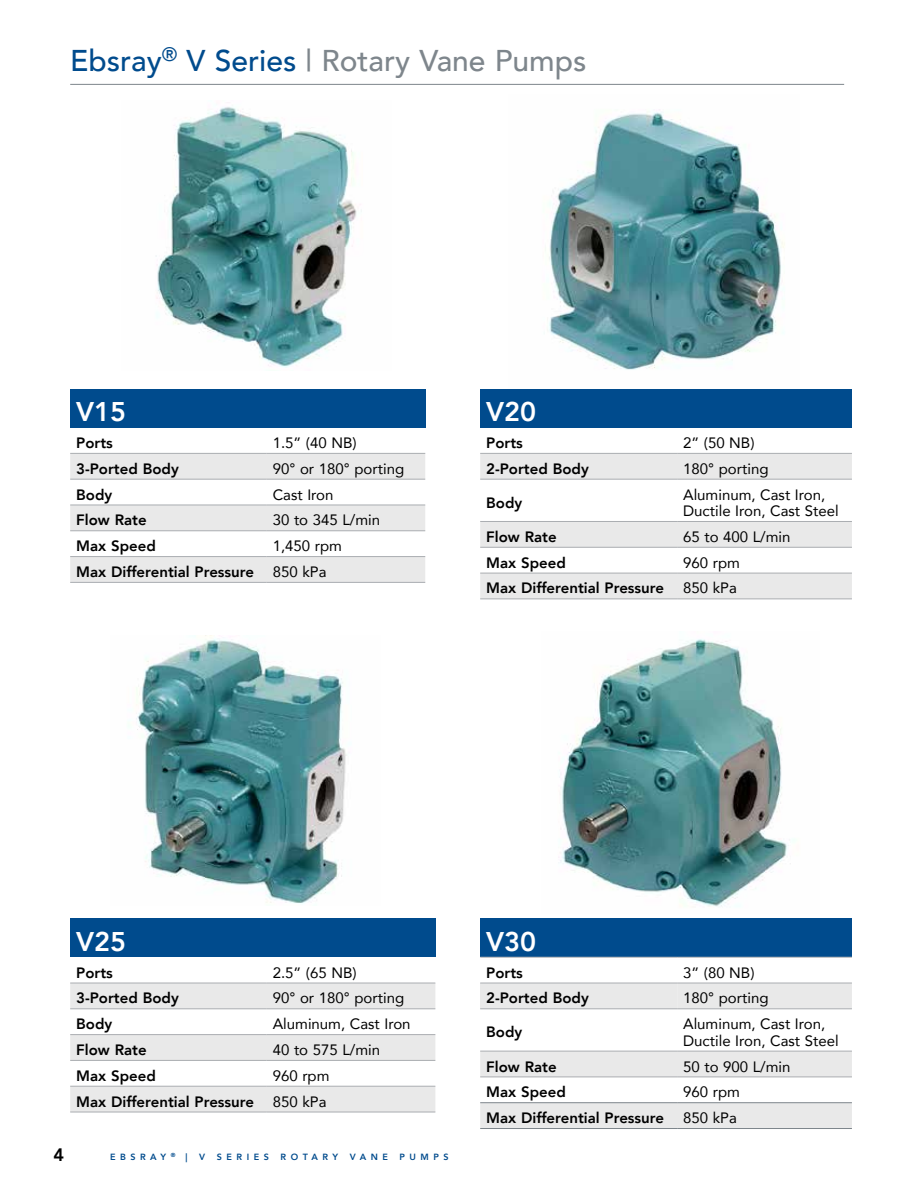
<style>
.page{position:relative;width:918px;height:1188px;background:#fff}
.page>*{position:absolute;margin:0;border:0;box-sizing:border-box;transform-origin:0 0}
.t1{font:500 30px "Avenir";color:#7e868c}
.t2{font:800 27px "Avenir";color:#fff}
.t3{font:800 18px "Avenir";color:#000}
.t4{font:800 15px/25.8px "Avenir";color:#000}
.t5{font:15px/16.5px "Avenir";color:#000}
.t6{font:800 9px "Avenir";letter-spacing:.5em;color:#004b8d}
.s1{color:#004b8d}
.s2{font-weight:400}
</style>
<div class="page">
<img style="left:156px;top:107px;width:206px;height:261px">
<img style="left:128px;top:635px;width:219px;height:269px">
<img style="left:549px;top:109px;width:236px;height:261px">
<img style="left:558px;top:639px;width:237px;height:268px">
<hr style="left:70px;top:84px;width:774px;height:1px;background:#7e868c">
<div style="left:70px;top:389px;width:355px;height:39px;background:#004b8d"></div>
<svg style="left:70px;top:454px;width:355px;height:128px;fill:#e9e9e9"></svg>
<hr style="left:70px;top:453px;width:197px;height:1px;background:#aaadb1">
<hr style="left:267px;top:453px;width:158px;height:1px;background:#aaadb1">
<hr style="left:70px;top:479px;width:197px;height:1px;background:#aaadb1">
<hr style="left:267px;top:479px;width:158px;height:1px;background:#aaadb1">
<hr style="left:70px;top:505px;width:197px;height:1px;background:#aaadb1">
<hr style="left:267px;top:505px;width:158px;height:1px;background:#aaadb1">
<hr style="left:70px;top:531px;width:197px;height:1px;background:#aaadb1">
<hr style="left:267px;top:531px;width:158px;height:1px;background:#aaadb1">
<hr style="left:70px;top:556px;width:197px;height:1px;background:#aaadb1">
<hr style="left:267px;top:556px;width:158px;height:1px;background:#aaadb1">
<hr style="left:70px;top:582px;width:197px;height:1px;background:#aaadb1">
<hr style="left:267px;top:582px;width:158px;height:1px;background:#aaadb1">
<div style="left:70px;top:918px;width:365px;height:39px;background:#004b8d"></div>
<svg style="left:70px;top:984px;width:365px;height:128px;fill:#e9e9e9"></svg>
<hr style="left:70px;top:983px;width:197px;height:1px;background:#aaadb1">
<hr style="left:267px;top:983px;width:168px;height:1px;background:#aaadb1">
<hr style="left:70px;top:1009px;width:197px;height:1px;background:#aaadb1">
<hr style="left:267px;top:1009px;width:168px;height:1px;background:#aaadb1">
<hr style="left:70px;top:1034px;width:197px;height:1px;background:#aaadb1">
<hr style="left:267px;top:1034px;width:168px;height:1px;background:#aaadb1">
<hr style="left:70px;top:1060px;width:197px;height:1px;background:#aaadb1">
<hr style="left:267px;top:1060px;width:168px;height:1px;background:#aaadb1">
<hr style="left:70px;top:1086px;width:197px;height:1px;background:#aaadb1">
<hr style="left:267px;top:1086px;width:168px;height:1px;background:#aaadb1">
<hr style="left:70px;top:1112px;width:197px;height:1px;background:#aaadb1">
<hr style="left:267px;top:1112px;width:168px;height:1px;background:#aaadb1">
<div style="left:480px;top:389px;width:372px;height:39px;background:#004b8d"></div>
<svg style="left:480px;top:454px;width:372px;height:145px;fill:#e9e9e9"></svg>
<hr style="left:480px;top:453px;width:197px;height:1px;background:#aaadb1">
<hr style="left:677px;top:453px;width:175px;height:1px;background:#aaadb1">
<hr style="left:480px;top:479px;width:197px;height:1px;background:#aaadb1">
<hr style="left:677px;top:479px;width:175px;height:1px;background:#aaadb1">
<hr style="left:480px;top:521px;width:197px;height:1px;background:#aaadb1">
<hr style="left:677px;top:521px;width:175px;height:1px;background:#aaadb1">
<hr style="left:480px;top:547px;width:197px;height:1px;background:#aaadb1">
<hr style="left:677px;top:547px;width:175px;height:1px;background:#aaadb1">
<hr style="left:480px;top:573px;width:197px;height:1px;background:#aaadb1">
<hr style="left:677px;top:573px;width:175px;height:1px;background:#aaadb1">
<hr style="left:480px;top:599px;width:197px;height:1px;background:#aaadb1">
<hr style="left:677px;top:599px;width:175px;height:1px;background:#aaadb1">
<div style="left:480px;top:918px;width:372px;height:39px;background:#004b8d"></div>
<svg style="left:480px;top:984px;width:372px;height:144px;fill:#e9e9e9"></svg>
<hr style="left:480px;top:957px;width:197px;height:1px;background:#aaadb1">
<hr style="left:677px;top:957px;width:175px;height:1px;background:#aaadb1">
<hr style="left:480px;top:983px;width:197px;height:1px;background:#aaadb1">
<hr style="left:677px;top:983px;width:175px;height:1px;background:#aaadb1">
<hr style="left:480px;top:1009px;width:197px;height:1px;background:#aaadb1">
<hr style="left:677px;top:1009px;width:175px;height:1px;background:#aaadb1">
<hr style="left:480px;top:1051px;width:197px;height:1px;background:#aaadb1">
<hr style="left:677px;top:1051px;width:175px;height:1px;background:#aaadb1">
<hr style="left:480px;top:1077px;width:197px;height:1px;background:#aaadb1">
<hr style="left:677px;top:1077px;width:175px;height:1px;background:#aaadb1">
<hr style="left:480px;top:1102px;width:197px;height:1px;background:#7e868c">
<hr style="left:677px;top:1102px;width:175px;height:1px;background:#7e868c">
<hr style="left:480px;top:1128px;width:197px;height:1px;background:#7e868c">
<hr style="left:677px;top:1128px;width:175px;height:1px;background:#7e868c">
<h1 class="t1" style="left:70px;top:34px;width:518px"><span class="s1">Ebsray</span><sup>®</sup> <span class="s1">V Series</span> | Rotary Vane Pumps</h1>
<h2 class="t2" style="left:76px;top:391px;width:51px">V15</h2>
<p class="t4" style="left:76px;top:430px;width:38px">Ports</p>
<p class="t5" style="left:273px;top:434px;width:85px">1.5” (40 NB)</p>
<p class="t4" style="left:76px;top:456px;width:104px">3-Ported Body</p>
<p class="t5" style="left:273px;top:460px;width:133px">90° or 180° porting</p>
<p class="t4" style="left:76px;top:481px;width:38px">Body</p>
<p class="t5" style="left:273px;top:486px;width:62px">Cast Iron</p>
<p class="t4" style="left:76px;top:507px;width:72px">Flow Rate</p>
<p class="t5" style="left:273px;top:511px;width:109px">30 to 345 L/min</p>
<p class="t4" style="left:76px;top:533px;width:81px">Max Speed</p>
<p class="t4" style="left:76px;top:533px;width:267px;text-indent:197px"><span class="s2">1,450 rpm<br></span>Max Differential Pressure <span class="s2">850 kPa</span></p>
<h2 class="t2" style="left:486px;top:391px;width:51px">V20</h2>
<p class="t4" style="left:486px;top:430px;width:38px">Ports</p>
<p class="t5" style="left:683px;top:434px;width:73px">2” (50 NB)</p>
<p class="t4" style="left:486px;top:456px;width:104px">2-Ported Body</p>
<p class="t5" style="left:683px;top:460px;width:87px">180° porting</p>
<p class="t4" style="left:486px;top:490px;width:38px">Body</p>
<p class="t5" style="left:683px;top:486px;width:157px">Aluminum, Cast Iron,<br>Ductile Iron, Cast Steel</p>
<p class="t4" style="left:486px;top:524px;width:72px">Flow Rate</p>
<p class="t5" style="left:683px;top:528px;width:109px">65 to 400 L/min</p>
<p class="t4" style="left:486px;top:550px;width:81px">Max Speed</p>
<p class="t5" style="left:683px;top:554px;width:58px">960 rpm</p>
<p class="t4" style="left:486px;top:575px;width:179px">Max Differential Pressure</p>
<p class="t5" style="left:683px;top:580px;width:55px">850 kPa</p>
<h2 class="t2" style="left:76px;top:920px;width:51px">V25</h2>
<p class="t4" style="left:76px;top:960px;width:38px">Ports</p>
<p class="t5" style="left:273px;top:964px;width:85px">2.5” (65 NB)</p>
<p class="t4" style="left:76px;top:985px;width:104px">3-Ported Body</p>
<p class="t5" style="left:273px;top:990px;width:133px">90° or 180° porting</p>
<p class="t4" style="left:76px;top:1011px;width:38px">Body</p>
<p class="t5" style="left:273px;top:1015px;width:139px">Aluminum, Cast Iron</p>
<p class="t4" style="left:76px;top:1037px;width:72px">Flow Rate</p>
<p class="t5" style="left:273px;top:1041px;width:109px">40 to 575 L/min</p>
<p class="t4" style="left:76px;top:1063px;width:81px">Max Speed</p>
<p class="t4" style="left:76px;top:1063px;width:255px;text-align:right"><span class="s2">960 rpm<br></span>Max Differential Pressure <span class="s2">850 kPa</span></p>
<p class="t3" style="left:54px;top:1140px;width:12px">4</p>
<p class="t6" style="left:110px;top:1149px;width:79px">EBSRAY <sup>®</sup> |</p>
<p class="t6" style="left:199px;top:1149px;width:8px">V</p>
<p class="t6" style="left:217px;top:1149px;width:54px">SERIES</p>
<p class="t6" style="left:281px;top:1149px;width:59px">ROTARY</p>
<p class="t6" style="left:350px;top:1149px;width:40px">VANE</p>
<p class="t6" style="left:400px;top:1149px;width:50px">PUMPS</p>
<h2 class="t2" style="left:486px;top:920px;width:51px">V30</h2>
<p class="t4" style="left:486px;top:960px;width:38px">Ports</p>
<p class="t5" style="left:683px;top:964px;width:73px">3” (80 NB)</p>
<p class="t4" style="left:486px;top:985px;width:104px">2-Ported Body</p>
<p class="t5" style="left:683px;top:990px;width:87px">180° porting</p>
<p class="t4" style="left:486px;top:1019px;width:38px">Body</p>
<p class="t5" style="left:683px;top:1015px;width:157px">Aluminum, Cast Iron,<br>Ductile Iron, Cast Steel</p>
<p class="t4" style="left:486px;top:1053px;width:72px">Flow Rate</p>
<p class="t5" style="left:683px;top:1058px;width:109px">50 to 900 L/min</p>
<p class="t4" style="left:486px;top:1079px;width:81px">Max Speed</p>
<p class="t5" style="left:683px;top:1083px;width:58px">960 rpm</p>
<p class="t4" style="left:486px;top:1105px;width:179px">Max Differential Pressure</p>
<p class="t5" style="left:683px;top:1109px;width:55px">850 kPa</p>
</div>
